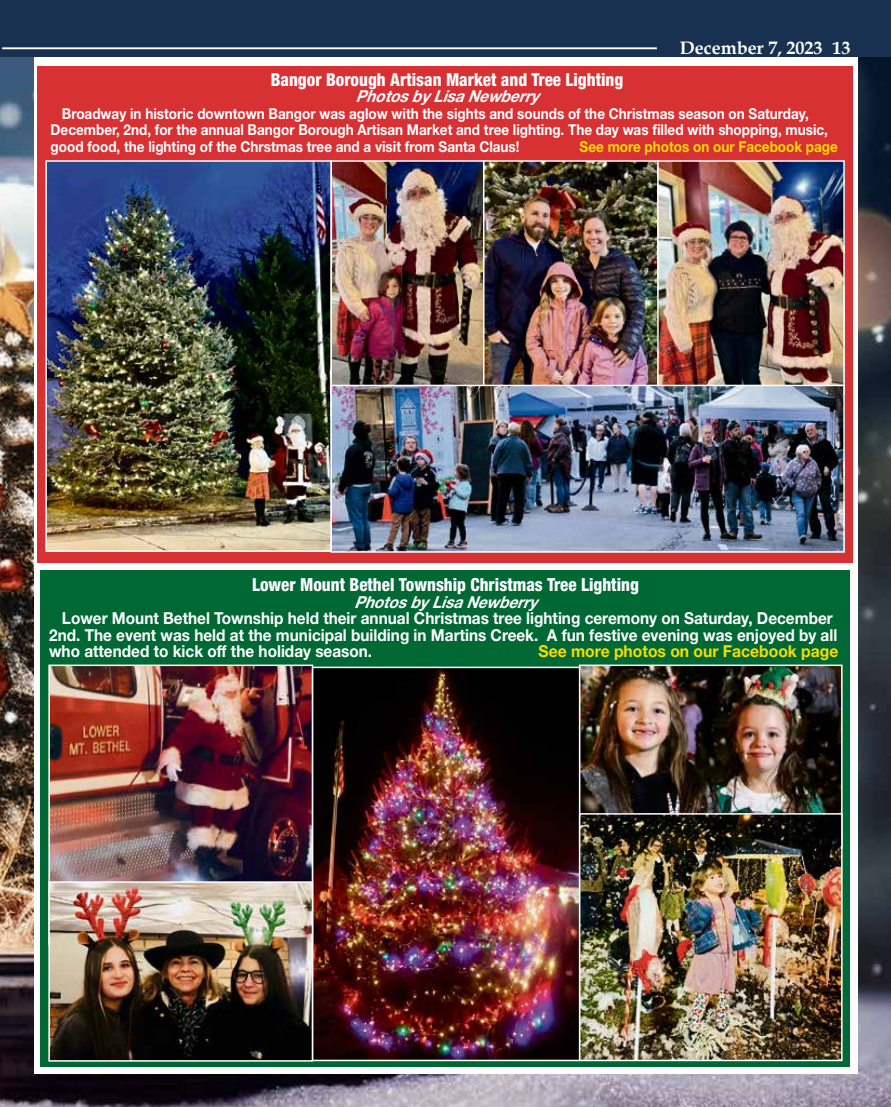
<style>
.page{position:relative;width:891px;height:1107px;background:#fff}
.page>*{position:absolute;margin:0;border:0;box-sizing:border-box;transform-origin:0 0}
.t1{font:800 condensed 18px "Helvetica Neue LT Std";color:#fff;scale:.95 1}
.t2{font:700 18px "Book Antiqua";color:#fff}
.t3{font:700 16.5px/16.5px "Helvetica Neue LT Std";color:#fff;scale:.93 1}
.t4{font:italic 700 16.5px "Helvetica Neue LT Std";color:#fff;scale:.93 1}
.t5{font:700 16.5px "Helvetica Neue LT Std";color:#f7dc02;scale:.95 1}
.t6{font:700 15px/16.5px "Helvetica Neue LT Std";color:#fff;scale:.9 1}
.t7{font:700 15px "Helvetica Neue LT Std";color:#f7dc02;scale:.9 1}
</style>
<div class="page">
<img style="left:0;top:57px;width:891px;height:1050px">
<div style="left:39px;top:34px;width:819px;height:1040px;background:#fff"></div>
<div style="left:0;top:0;width:891px;height:57px;background:#193150"></div>
<hr style="left:2px;top:47px;width:655px;height:2px;background:#fff">
<div style="left:40px;top:570px;width:810px;height:496px;background:#006835"></div>
<div style="left:37px;top:66px;width:815px;height:497px;background:#d83134"></div>
<img style="left:315px;top:670px;width:262px;height:388px">
<div style="left:312px;top:667px;width:268px;height:394px;border:2px solid #fff"></div>
<img style="left:582px;top:668px;width:258px;height:145px">
<div style="left:579px;top:665px;width:264px;height:183px;border:2px solid #fff"></div>
<img style="left:51px;top:668px;width:259px;height:213px">
<div style="left:48px;top:665px;width:265px;height:281px;border:2px solid #fff"></div>
<img style="left:51px;top:884px;width:259px;height:175px">
<div style="left:48px;top:881px;width:265px;height:181px;border:2px solid #fff"></div>
<img style="left:48px;top:163px;width:281px;height:386px">
<div style="left:45px;top:160px;width:287px;height:392px;border:2px solid #fff"></div>
<img style="left:334px;top:163px;width:149px;height:222px">
<div style="left:331px;top:160px;width:157px;height:257px;border:2px solid #fff"></div>
<img style="left:486px;top:163px;width:356px;height:222px">
<div style="left:483px;top:160px;width:176px;height:257px;border:2px solid #fff"></div>
<div style="left:657px;top:160px;width:188px;height:257px;border:2px solid #fff"></div>
<img style="left:334px;top:388px;width:508px;height:162px">
<div style="left:331px;top:385px;width:514px;height:168px;border:2px solid #fff"></div>
<img style="left:582px;top:816px;width:258px;height:242px">
<div style="left:579px;top:813px;width:264px;height:248px;border:2px solid #fff"></div>
<p class="t2" style="left:680px;top:36px;width:172px">December 7, 2023 13</p>
<p class="t1" style="left:271px;top:68px;width:373px">Bangor Borough Artisan Market and Tree Lighting</p>
<p class="t4" style="left:356px;top:86px;width:198px">Photosby LisaNewberry</p>
<p class="t6" style="left:51px;top:105px;width:865px;text-indent:11px">Broadway in historic downtown Bangor was aglow with the sights and sounds of the Christmas season on Saturday,<br>December, 2nd, for the annual Bangor Borough Artisan Market and tree lighting. The day was filled with shopping, music, good food, the lighting of the Chrstmas tree and a visit from Santa Claus!</p>
<p class="t7" style="left:580px;top:137px;width:288px">See more photos on our Facebook page</p>
<p class="t1" style="left:252px;top:574px;width:409px">Lower Mount Bethel Township Christmas Tree Lighting</p>
<p class="t4" style="left:354px;top:592px;width:198px">Photosby LisaNewberry</p>
<p class="t3" style="left:49px;top:610px;width:849px;text-indent:13px">Lower Mount Bethel Township held their annual Christmas tree lighting ceremony on Saturday, December<br>2nd. The event was held at the municipal building in Martins Creek. A fun festive evening was enjoyed by all who attended to kick off the holiday season.</p>
<p class="t5" style="left:539px;top:641px;width:317px">See more photos on our Facebook page</p>
</div>
